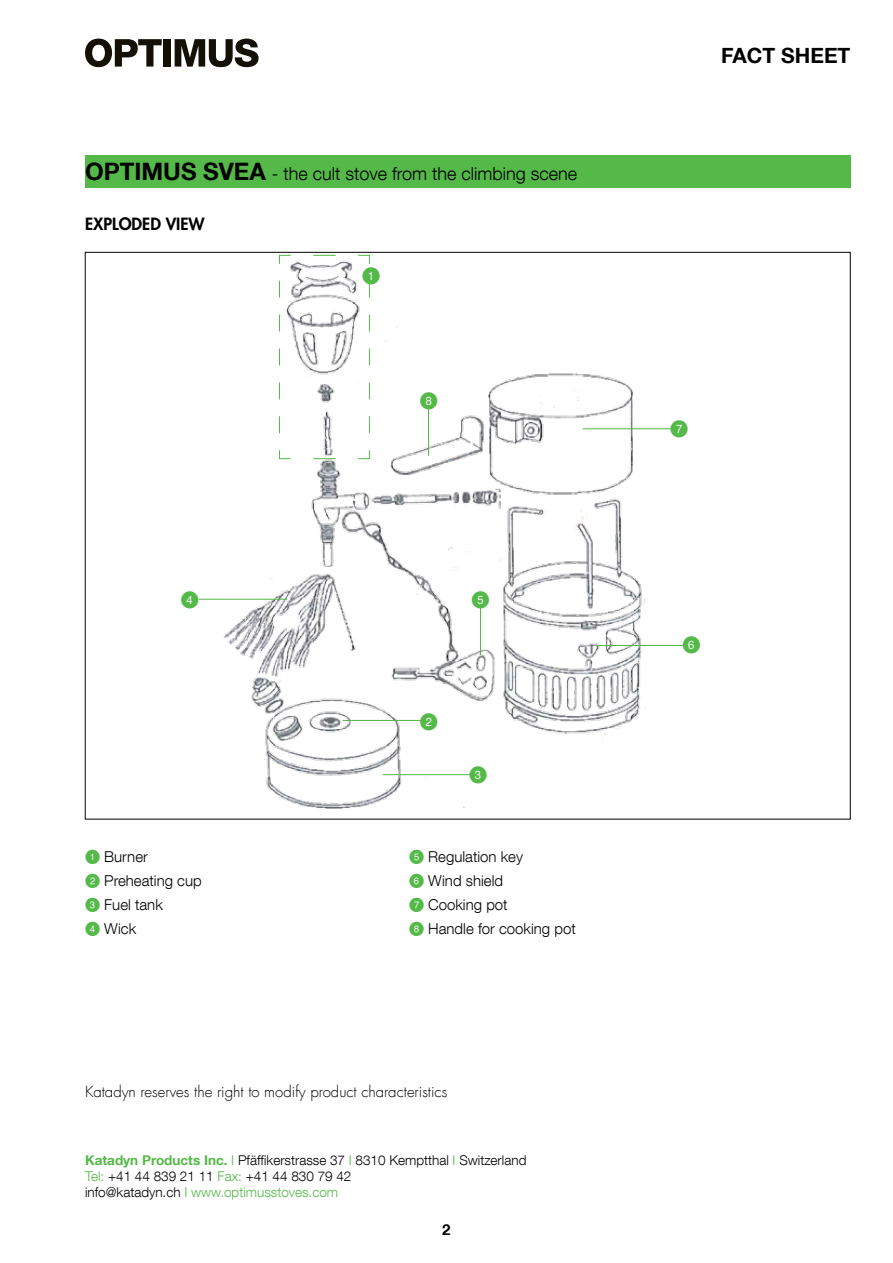
<style>
.page{position:relative;width:893px;height:1263px;background:#fff}
.page>*{position:absolute;margin:0;border:0;box-sizing:border-box;transform-origin:0 0}
.t1{font:700 21px "Helvetica Neue LT Com";color:#000}
.t2{font:300 18px "Helvetica Neue LT Com";color:#000}
.t3{font:18px "Numerics P03";color:#54b948}
.t4{font:800 16.5px "Futura";color:#000}
.t5{font:300 15px "Helvetica Neue LT Com";color:#000}
.t6{font:300 15px "Futura Com";color:#000}
.t7{font:700 15px "Helvetica Neue LT Com";color:#000}
.t8{font:300 13.5px/16.2px "Helvetica Neue LT Com";color:#000}
.s1{font-weight:700;font-size:24px}
.s2{font-family:"Numerics P03";font-weight:400;color:#54b948}
.s3{font-weight:700;color:#54b948}
.s4{color:#54b948}
</style>
<div class="page">
<svg style="left:85px;top:39px;width:77px;height:28px"></svg>
<div style="left:164px;top:39px;width:7px;height:28px;background:#141006"></div>
<svg style="left:175px;top:39px;width:84px;height:28px"></svg>
<div style="left:85px;top:155px;width:765px;height:33px;background:#54b948"></div>
<img style="left:221px;top:254px;width:451px;height:555px">
<svg style="left:279px;top:255px;width:91px;height:204px"></svg>
<hr style="left:343px;top:720px;width:80px;height:1px;background:#54b948">
<hr style="left:383px;top:774px;width:88px;height:1px;background:#54b948">
<hr style="left:199px;top:599px;width:88px;height:1px;background:#54b948">
<hr style="left:480px;top:604px;width:1px;height:51px;background:#54b948">
<hr style="left:428px;top:405px;width:1px;height:51px;background:#54b948">
<hr style="left:583px;top:428px;width:88px;height:1px;background:#54b948">
<hr style="left:596px;top:645px;width:89px;height:1px;background:#54b948">
<h2 class="t2" style="left:85px;top:163px;width:494px"><span class="s1">OPTIMUS SVEA</span> - the cult stove from the climbing scene</h2>
<p class="t4" style="left:85px;top:213px;width:121px">EXPLODED VIEW</p>
<h2 class="t3" style="left:362px;top:267px;width:19px">Q</h2>
<h2 class="t3" style="left:420px;top:392px;width:19px">I</h2>
<h2 class="t3" style="left:181px;top:591px;width:20px">R</h2>
<h2 class="t3" style="left:471px;top:591px;width:19px">T</h2>
<h2 class="t3" style="left:420px;top:713px;width:19px">W</h2>
<h2 class="t3" style="left:469px;top:766px;width:19px">E</h2>
<p class="t5" style="left:85px;top:847px;width:64px"><span class="s2">Q</span> Burner</p>
<p class="t5" style="left:409px;top:847px;width:115px"><span class="s2">T</span> Regulation key</p>
<p class="t5" style="left:85px;top:871px;width:118px"><span class="s2">W</span> Preheating cup</p>
<p class="t5" style="left:409px;top:871px;width:95px"><span class="s2">Y</span> Wind shield</p>
<p class="t5" style="left:85px;top:895px;width:79px"><span class="s2">E</span> Fuel tank</p>
<p class="t5" style="left:409px;top:895px;width:100px"><span class="s2">U</span> Cooking pot</p>
<p class="t5" style="left:85px;top:919px;width:53px"><span class="s2">R</span> Wick</p>
<p class="t5" style="left:409px;top:919px;width:168px"><span class="s2">I</span> Handle for cooking pot</p>
<p class="t6" style="left:85px;top:1081px;width:364px">Katadyn reserves the right to modify product characteristics</p>
<p class="t8" style="left:85px;top:1152px;width:443px"><span class="s3">Katadyn Products Inc.</span> <span class="s4">I</span> Pfäffikerstrasse 37 <span class="s4">I</span> 8310 Kemptthal <span class="s4">I</span> Switzerland<br><span class="s4">Tel:</span> +41 44 839 21 11 <span class="s4">Fax:</span> +41 44 830 79 42<br>info@katadyn.ch <span class="s4">I www.optimusstoves.com</span></p>
<p class="t7" style="left:442px;top:1220px;width:10px">2</p>
<h1 class="t1" style="left:721px;top:42px;width:131px">FACT SHEET</h1>
<h2 class="t3" style="left:670px;top:420px;width:19px">U</h2>
<h2 class="t3" style="left:682px;top:637px;width:19px">Y</h2>
</div>
